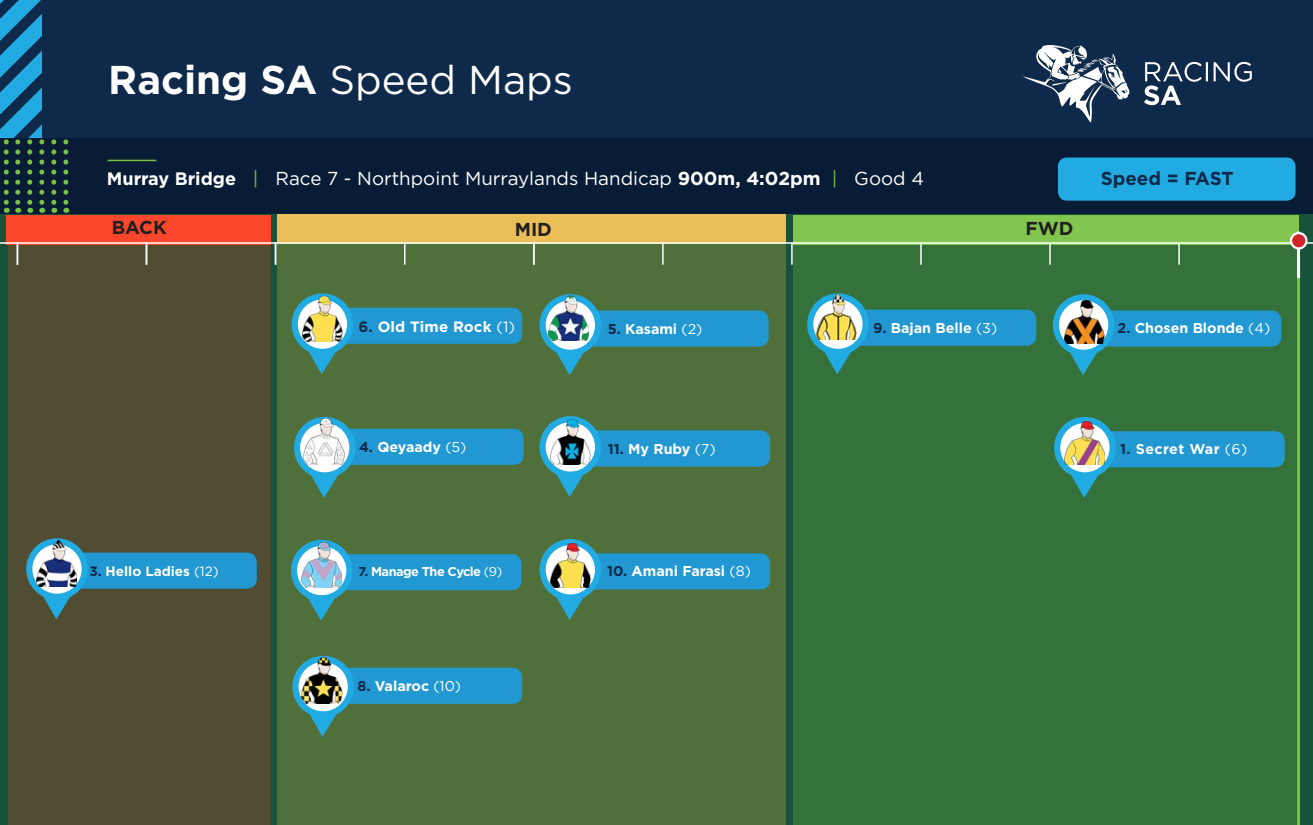
<style>
.page{position:relative;width:1313px;height:825px;background:#fff}
.page>*{position:absolute;margin:0;border:0;box-sizing:border-box;transform-origin:0 0}
.t1{font:40.2px "Gotham";color:#fff}
.t2{font:18.75px "Gotham";color:#fff}
.t3{font:700 18.75px "Gotham";color:#221f20}
.t4{font:700 18.75px "Gotham";color:#0e2949}
.t5{font:700 15px "Gotham";letter-spacing:.01em;color:#fff}
.t6{font:700 14.25px "Gotham";color:#fff}
.t7{font:700 14.25px "Gotham";letter-spacing:.03em;color:#fff}
.t8{font:700 13.5px "Gotham";color:#fff}
.t9{font:700 12.75px "Gotham";letter-spacing:-.04em;color:#fff}
.s1{font-weight:700}
.s2{font-weight:700;font-size:18px}
.s3{color:#7ac143}
.s4{color:#0e2949}
.s5{font-weight:400}
</style>
<div class="page">
<div style="left:0;top:214px;width:1312px;height:611px;background:#175239"></div>
<div style="left:793px;top:215px;width:505px;height:29px;background:#82c650"></div>
<div style="left:277px;top:215px;width:508px;height:29px;background:#eabf57"></div>
<div style="left:7px;top:215px;width:264px;height:29px;background:#fc462b"></div>
<div style="left:8px;top:244px;width:263px;height:581px;background:#514d33"></div>
<div style="left:277px;top:243px;width:508px;height:582px;background:#4f703b"></div>
<div style="left:793px;top:244px;width:505px;height:581px;background:#35713a"></div>
<div style="left:0;top:0;width:1312px;height:214px;background:#0e2949"></div>
<hr style="left:0;top:242px;width:1312px;height:2px;background:#fff">
<div style="left:0;top:138px;width:1312px;height:76px;background:#091c36"></div>
<svg style="left:404px;top:244px;width:1px;height:21px"></svg>
<hr style="left:108px;top:160px;width:48px;height:1px;background:#7ac143">
<svg style="left:1144px;top:62px;width:107px;height:43px"></svg>
<svg style="left:1023px;top:45px;width:106px;height:77px"></svg>
<svg style="left:533px;top:244px;width:1px;height:21px"></svg>
<svg style="left:662px;top:244px;width:1px;height:21px"></svg>
<svg style="left:791px;top:243px;width:1px;height:22px"></svg>
<svg style="left:920px;top:243px;width:1px;height:22px"></svg>
<svg style="left:1049px;top:243px;width:1px;height:22px"></svg>
<svg style="left:1178px;top:243px;width:1px;height:22px"></svg>
<svg style="left:51px;top:139px;width:5px;height:74px"></svg>
<svg style="left:63px;top:139px;width:5px;height:74px"></svg>
<svg style="left:0;top:0;width:44px;height:213px"></svg>
<hr style="left:1297px;top:277px;width:3px;height:548px;background:#7ac143">
<hr style="left:1297px;top:232px;width:3px;height:46px;background:#fff">
<svg style="left:1291px;top:233px;width:15px;height:15px"></svg>
<div style="left:1289px;top:232px;width:18px;height:18px;border:2px solid #fff;border-radius:50%"></div>
<svg style="left:292px;top:293px;width:230px;height:81px"></svg>
<img style="left:302px;top:296px;width:40px;height:45px">
<svg style="left:1052px;top:294px;width:229px;height:81px"></svg>
<img style="left:1064px;top:298px;width:41px;height:46px">
<hr style="left:16px;top:243px;width:2px;height:22px;background:#fff">
<svg style="left:146px;top:244px;width:1px;height:21px"></svg>
<hr style="left:274px;top:243px;width:2px;height:22px;background:#fff">
<div style="left:1058px;top:158px;width:237px;height:43px;background:#22abe3;border-radius:9px"></div>
<svg style="left:26px;top:538px;width:231px;height:81px"></svg>
<img style="left:37px;top:541px;width:40px;height:45px">
<svg style="left:539px;top:416px;width:231px;height:81px"></svg>
<img style="left:550px;top:418px;width:40px;height:46px">
<svg style="left:539px;top:294px;width:229px;height:81px"></svg>
<img style="left:548px;top:295px;width:40px;height:46px">
<svg style="left:539px;top:539px;width:231px;height:81px"></svg>
<img style="left:550px;top:541px;width:40px;height:46px">
<svg style="left:1054px;top:417px;width:230px;height:81px"></svg>
<img style="left:1064px;top:419px;width:40px;height:46px">
<svg style="left:807px;top:293px;width:229px;height:81px"></svg>
<img style="left:816px;top:294px;width:40px;height:46px">
<svg style="left:294px;top:417px;width:229px;height:81px"></svg>
<img style="left:303px;top:418px;width:41px;height:46px">
<svg style="left:292px;top:656px;width:230px;height:81px"></svg>
<img style="left:302px;top:657px;width:40px;height:46px">
<svg style="left:291px;top:540px;width:230px;height:81px"></svg>
<img style="left:301px;top:542px;width:40px;height:46px">
<p class="t1" style="left:108px;top:54px;width:466px"><span class="s1">Racing SA</span> Speed Maps</p>
<p class="t2" style="left:107px;top:167px;width:818px"><span class="s2">Murray Bridge</span> <span class="s3">|</span> Race 7 - Northpoint Murraylands Handicap <span class="s1">900m, 4:02pm</span> <span class="s3">|</span> Good 4</p>
<p class="t3" style="left:112px;top:215px;width:57px">BACK</p>
<p class="t3" style="left:515px;top:216px;width:39px">MID</p>
<p class="t3" style="left:1025px;top:216px;width:49px">FWD</p>
<p class="t4" style="left:1100px;top:166px;width:134px">Speed = FAST</p>
<p class="t5" style="left:358px;top:316px;width:158px"><span class="s4">6.</span> Old Time Rock <span class="s5">(1)</span></p>
<p class="t6" style="left:1117px;top:319px;width:154px"><span class="s4">2.</span> Chosen Blonde <span class="s5">(4)</span></p>
<p class="t6" style="left:873px;top:318px;width:126px"><span class="s4">9.</span> Bajan Belle <span class="s5">(3)</span></p>
<p class="t6" style="left:608px;top:319px;width:96px"><span class="s4">5.</span> Kasami <span class="s5">(2)</span></p>
<p class="t8" style="left:89px;top:562px;width:131px"><span class="s4">3.</span> Hello Ladies <span class="s5">(12)</span></p>
<p class="t6" style="left:359px;top:437px;width:109px"><span class="s4">4.</span> Qeyaady <span class="s5">(5)</span></p>
<p class="t9" style="left:358px;top:563px;width:145px"><span class="s4">7.</span> Manage The Cycle <span class="s5">(9)</span></p>
<p class="t6" style="left:357px;top:676px;width:105px"><span class="s4">8.</span> Valaroc <span class="s5">(10)</span></p>
<p class="t6" style="left:608px;top:439px;width:109px"><span class="s4">11.</span> My Ruby <span class="s5">(7)</span></p>
<p class="t6" style="left:607px;top:561px;width:145px"><span class="s4">10.</span> Amani Farasi <span class="s5">(8)</span></p>
<p class="t7" style="left:1120px;top:440px;width:129px"><span class="s4">1.</span> Secret War <span class="s5">(6)</span></p>
</div>
